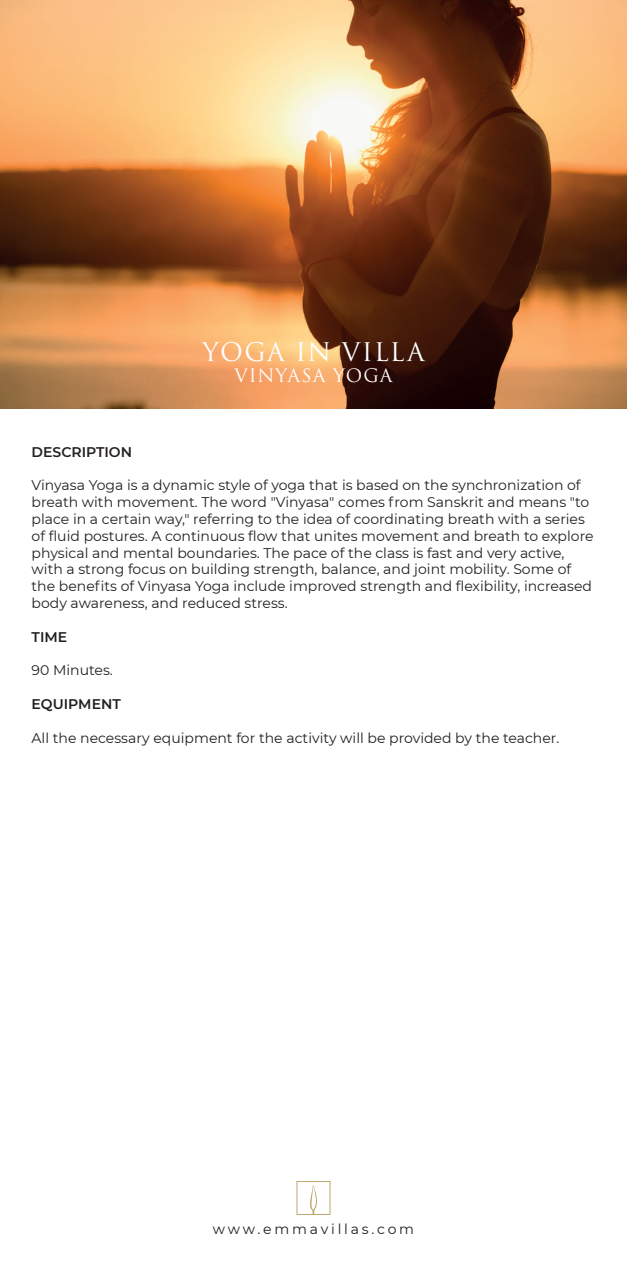
<style>
.page{position:relative;width:627px;height:1276px;background:#fff}
.page>*{position:absolute;margin:0;border:0;box-sizing:border-box;transform-origin:0 0}
.t1{font:25px "Trajan Pro 3";letter-spacing:.05em;color:#fff}
.t2{font:18px "Trajan Pro 3";letter-spacing:.05em;color:#fff}
.t3{font:14px/16.8px "Montserrat";color:#231f20}
.t4{font:600 14px "Montserrat";color:#231f20}
.t5{font:14px "Montserrat";letter-spacing:.2em;color:#231f20}
</style>
<div class="page">
<img style="left:0;top:0;width:626px;height:408px">
<svg style="left:296px;top:1181px;width:34px;height:34px"></svg>
<h1 class="t1" style="left:202px;top:334px;width:223px">YOGA IN VILLA</h1>
<p class="t2" style="left:234px;top:363px;width:159px">VINYASA YOGA</p>
<p class="t4" style="left:32px;top:442px;width:102px">DESCRIPTION</p>
<p class="t3" style="left:32px;top:476px;width:563px">Vinyasa Yoga is a dynamic style of yoga that is based on the synchronization of breath with movement. The word "Vinyasa" comes from Sanskrit and means "to place in a certain way," referring to the idea of coordinating breath with a series of fluid postures. A continuous flow that unites movement and breath to explore physical and mental boundaries. The pace of the class is fast and very active, with a strong focus on building strength, balance, and joint mobility. Some of the benefits of Vinyasa Yoga include improved strength and flexibility, increased body awareness, and reduced stress.</p>
<p class="t4" style="left:32px;top:627px;width:37px">TIME</p>
<p class="t3" style="left:32px;top:661px;width:83px">90 Minutes.</p>
<p class="t4" style="left:32px;top:694px;width:91px">EQUIPMENT</p>
<p class="t3" style="left:32px;top:728px;width:529px">All the necessary equipment for the activity will be provided by the teacher.</p>
<p class="t5" style="left:213px;top:1219px;width:203px">www.emmavillas.com</p>
</div>
